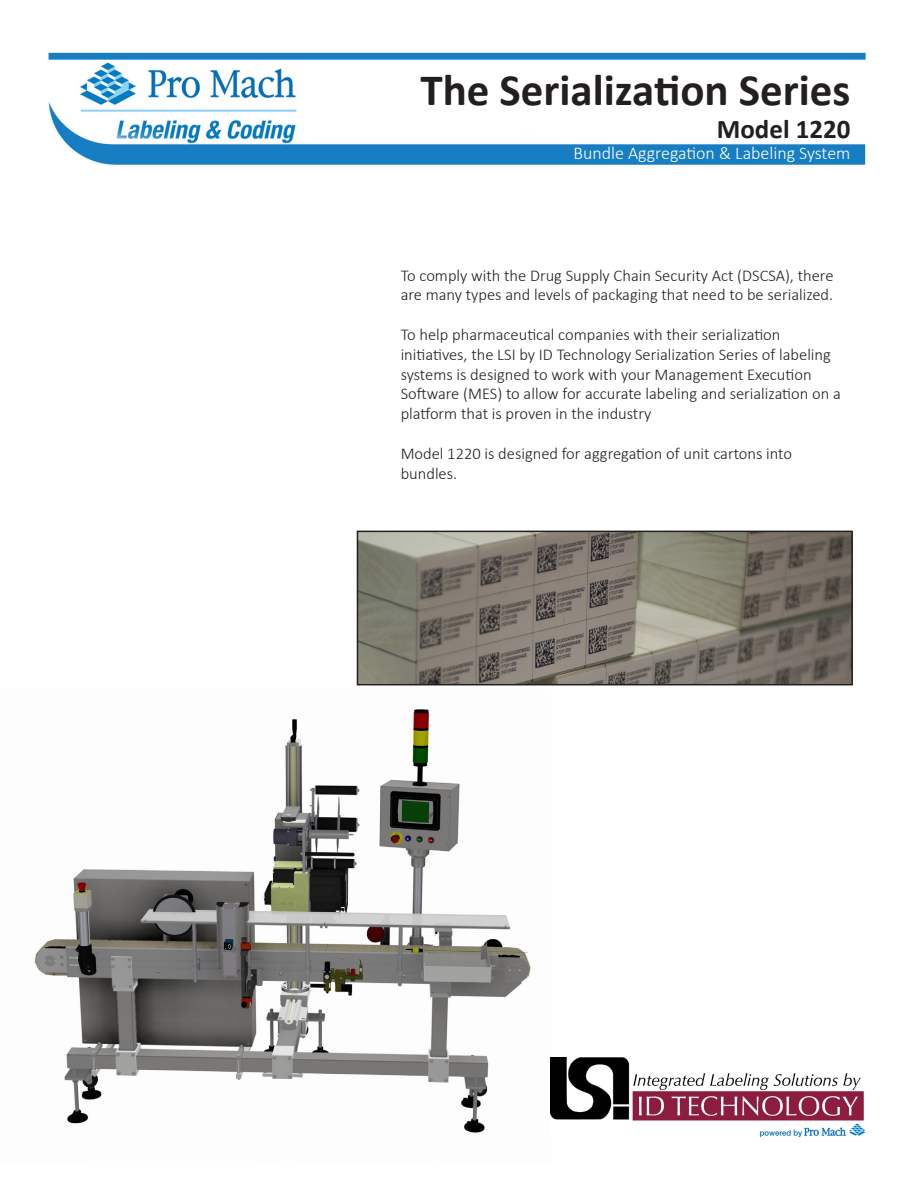
<style>
.page{position:relative;width:918px;height:1188px;background:#fff}
.page>*{position:absolute;margin:0;border:0;box-sizing:border-box;transform-origin:0 0}
.t1{font:700 45px "Calibri";color:#231f20}
.t2{font:700 27px "Calibri";color:#231f20}
.t3{font:300 18px "Calibri";color:#fff}
.t4{font:300 16.5px/19.8px "Calibri";color:#231f20}
</style>
<div class="page">
<img style="left:48px;top:52px;width:818px;height:113px">
<img style="left:34px;top:709px;width:517px;height:424px">
<img style="left:360px;top:534px;width:490px;height:148px">
<div style="left:357px;top:531px;width:496px;height:154px;border:2px solid #231f20"></div>
<img style="left:551px;top:1057px;width:313px;height:79px">
<p class="t1" style="left:420px;top:59px;width:432px">The Serialization Series</p>
<p class="t2" style="left:717px;top:110px;width:135px">Model 1220</p>
<p class="t3" style="left:573px;top:142px;width:279px">Bundle Aggregation &amp; Labeling System</p>
<p class="t4" style="left:401px;top:265px;width:434px">To comply with the Drug Supply Chain Security Act (DSCSA), there are many types and levels of packaging that need to be serialized.</p>
<p class="t4" style="left:401px;top:324px;width:381px">To help pharmaceutical companies with their serialization</p>
<p class="t4" style="left:401px;top:344px;width:442px">initiatives, the LSI by ID Technology Serialization Series of labeling systems is designed to work with your Management Execution<br>Software (MES) to allow for accurate labeling and serialization on a</p>
<p class="t4" style="left:401px;top:404px;width:252px">platform that is proven in the industry</p>
<p class="t4" style="left:401px;top:443px;width:393px">Model 1220 is designed for aggregation of unit cartons into bundles.</p>
</div>
